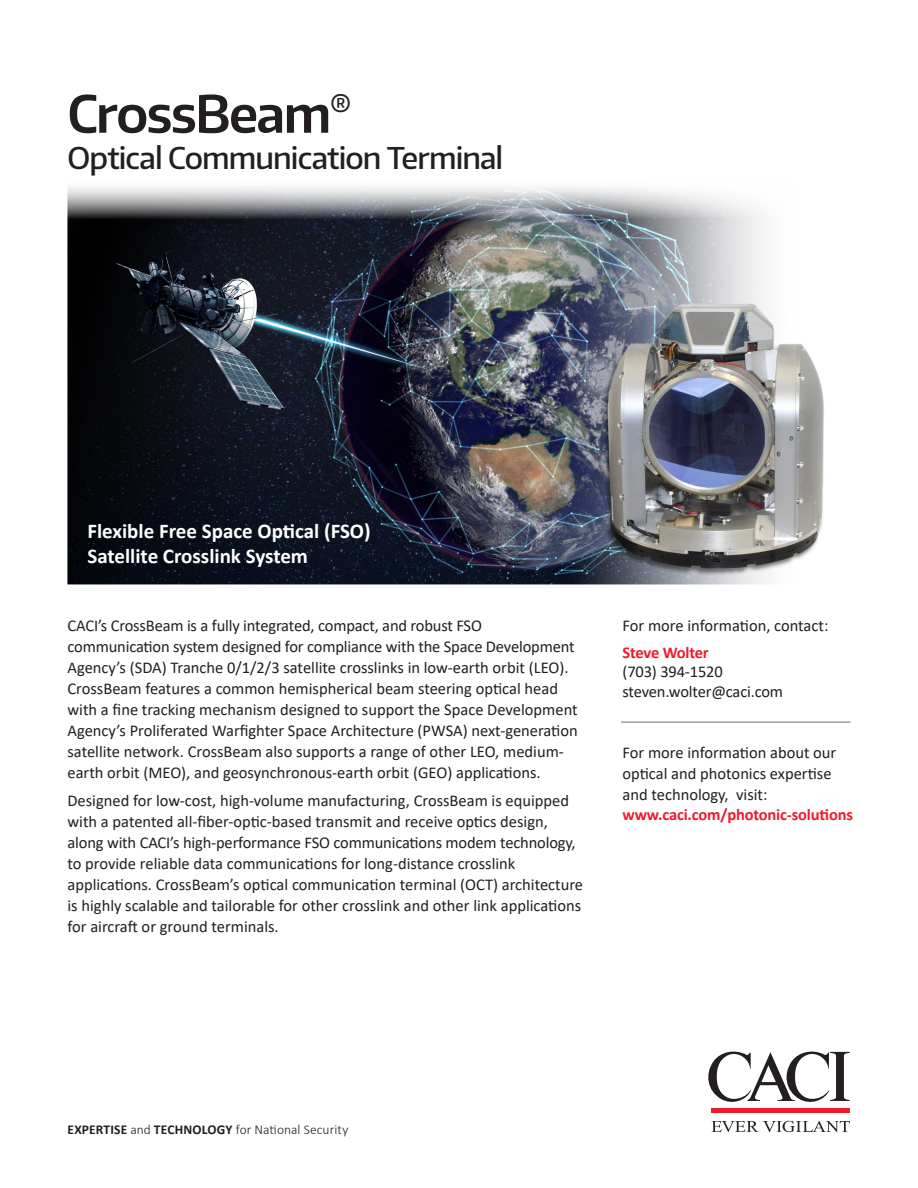
<style>
.page{position:relative;width:918px;height:1188px;background:#fff}
.page>*{position:absolute;margin:0;border:0;box-sizing:border-box;transform-origin:0 0}
.t1{font:600 51px "Encode Sans";letter-spacing:-.035em;color:#231f20}
.t2{font:500 30px "Encode Sans";letter-spacing:-.03em;color:#231f20}
.t3{font:700 21px/25.2px "Calibri";color:#fff}
.t4{font:16.5px/21px "Calibri";color:#231f20}
.t5{font:700 16.5px "Calibri";letter-spacing:-.01em;color:#ee1b2c}
.t6{font:300 13.5px "Calibri";letter-spacing:.005em;color:#231f20}
.s1{font-weight:700}
</style>
<div class="page">
<svg style="left:708px;top:1052px;width:142px;height:50px"></svg>
<hr style="left:711px;top:1109px;width:139px;height:4px;background:#ee1b2c">
<svg style="left:712px;top:1121px;width:138px;height:11px"></svg>
<hr style="left:621px;top:722px;width:230px;height:1px;background:#6c6d70">
<img style="left:68px;top:187px;width:756px;height:397px">
<h1 class="t1" style="left:68px;top:80px;width:285px">CrossBeam<sup>®</sup></h1>
<h2 class="t2" style="left:68px;top:138px;width:437px">Optical Communication Terminal</h2>
<p class="t3" style="left:87px;top:518px;width:285px">Flexible Free Space Optical (FSO)<br>Satellite Crosslink System</p>
<p class="t4" style="left:68px;top:615px;width:512px">CACI’s CrossBeam is a fully integrated, compact, and robust FSO communication system designed for compliance with the Space Development Agency’s (SDA) Tranche 0/1/2/3 satellite crosslinks in low-earth orbit (LEO).<br>CrossBeam features a common hemispherical beam steering optical head with a fine tracking mechanism designed to support the Space Development Agency’s Proliferated Warfighter Space Architecture (PWSA) next-generation satellite network. CrossBeam also supports a range of other LEO, medium&shy;earth orbit (MEO), and geosynchronous-earth orbit (GEO) applications.</p>
<p class="t4" style="left:68px;top:789px;width:517px">Designed for low-cost, high-volume manufacturing, CrossBeam is equipped with a patented all-fiber-optic-based transmit and receive optics design, along with CACI’s high-performance FSO communications modem technology, to provide reliable data communications for long-distance crosslink applications. CrossBeam’s optical communication terminal (OCT) architecture is highly scalable and tailorable for other crosslink and other link applications for aircraft or ground terminals.</p>
<p class="t4" style="left:623px;top:615px;width:207px">For more information, contact:</p>
<p class="t5" style="left:623px;top:640px;width:88px">Steve Wolter</p>
<p class="t4" style="left:623px;top:662px;width:162px;line-height:19.8px">(703) 394-1520 steven.wolter@caci.com</p>
<p class="t4" style="left:623px;top:741px;width:215px">For more information about our optical and photonics expertise and technology, visit:</p>
<p class="t5" style="left:623px;top:802px;width:232px">www.caci.com/photonic-solutions</p>
<p class="t6" style="left:68px;top:1121px;width:282px"><span class="s1">EXPERTISE</span> and <span class="s1">TECHNOLOGY</span> for National Security</p>
</div>
